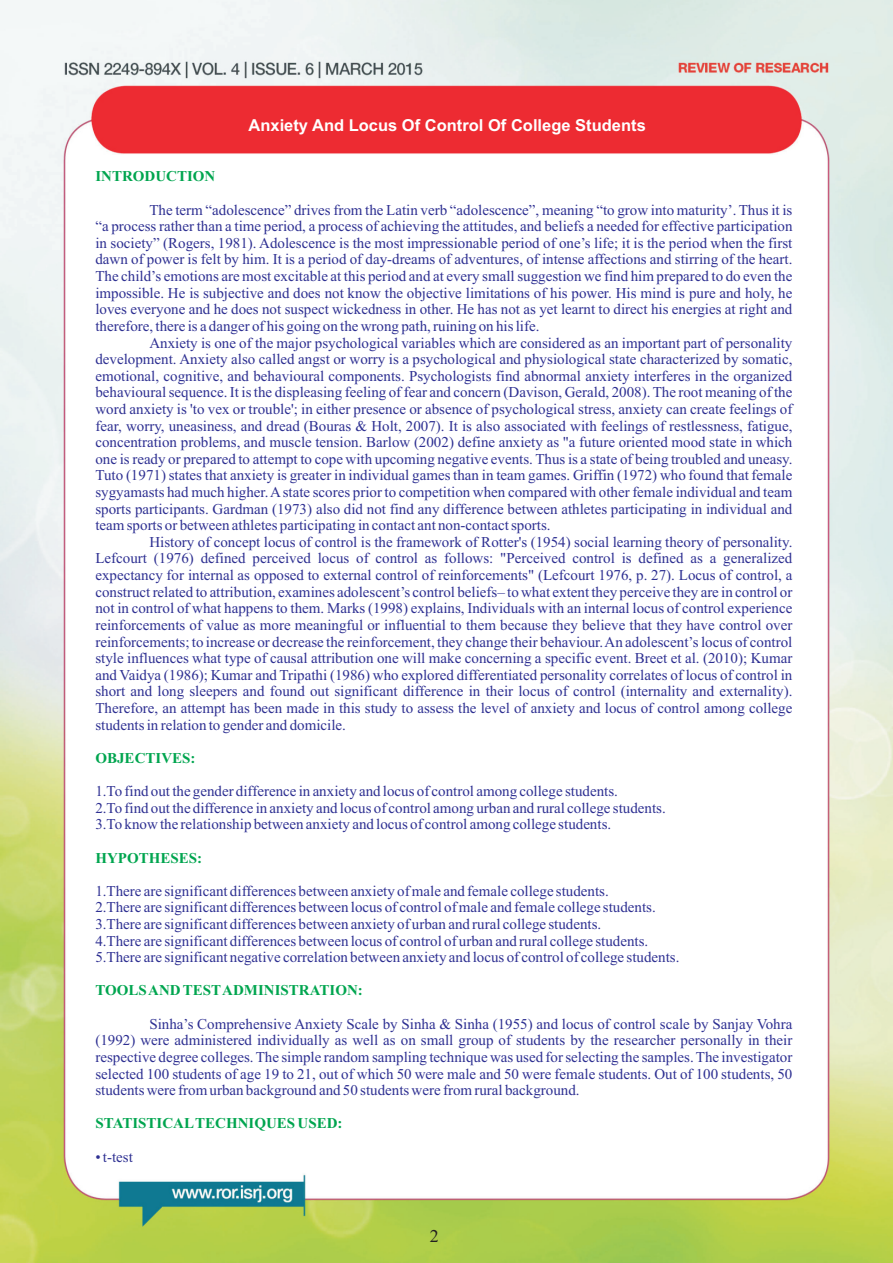
<style>
.page{position:relative;width:893px;height:1263px;background:#fff}
.page>*{position:absolute;margin:0;border:0;box-sizing:border-box;transform-origin:0 0}
.t1{font:18px "Times New Roman";color:#231f20}
.t2{font:700 16.5px "Arial";color:#fff}
.t3{font:15px/16.6px "Times New Roman";color:#2e3092;text-align:justify}
.t4{font:700 15px "Times New Roman";color:#00a54f}
</style>
<div class="page">
<img style="left:0;top:0;width:893px;height:1263px">
<p class="t4" style="left:95px;top:171px;width:122px">INTRODUCTION</p>
<p class="t2" style="left:249px;top:119px;width:399px">Anxiety And Locus Of Control Of College Students</p>
<p class="t3" style="left:95px;top:203px;width:698px;text-indent:54px">The term “adolescence” drives from the Latin verb “adolescence”, meaning “to grow into maturity’. Thus it is “a process rather than a time period, a process of achieving the attitudes, and beliefs a needed for effective participation in society” (Rogers, 1981). Adolescence is the most impressionable period of one’s life; it is the period when the first dawn of power is felt by him. It is a period of day-dreams of adventures, of intense affections and stirring of the heart.<br>The child’s emotions are most excitable at this period and at every small suggestion we find him prepared to do even the impossible. He is subjective and does not know the objective limitations of his power. His mind is pure and holy, he loves everyone and he does not suspect wickedness in other. He has not as yet learnt to direct his energies at right and therefore, there is a danger of his going on the wrong path, ruining on his life.</p>
<p class="t3" style="left:95px;top:336px;width:698px;text-indent:54px">Anxiety is one of the major psychological variables which are considered as an important part of personality development. Anxiety also called angst or worry is a psychological and physiological state characterized by somatic, emotional, cognitive, and behavioural components. Psychologists find abnormal anxiety interferes in the organized behavioural sequence. It is the displeasing feeling of fear and concern (Davison, Gerald, 2008). The root meaning of the word anxiety is 'to vex or trouble'; in either presence or absence of psychological stress, anxiety can create feelings of fear, worry, uneasiness, and dread (Bouras &amp; Holt, 2007). It is also associated with feelings of restlessness, fatigue, concentration problems, and muscle tension. Barlow (2002) define anxiety as "a future oriented mood state in which one is ready or prepared to attempt to cope with upcoming negative events. Thus is a state of being troubled and uneasy.<br>Tuto (1971) states that anxiety is greater in individual games than in team games. Griffin (1972) who found that female sygyamasts had much higher. Astate scores prior to competition when compared with other female individual and team sports participants. Gardman (1973) also did not find any difference between athletes participating in individual and team sports or between athletes participating in contact ant non-contact sports.</p>
<p class="t3" style="left:95px;top:535px;width:698px;text-indent:54px">History of concept locus of control is the framework of Rotter's (1954) social learning theory of personality.<br>Lefcourt (1976) defined perceived locus of control as follows: "Perceived control is defined as a generalized expectancy for internal as opposed to external control of reinforcements" (Lefcourt 1976, p. 27). Locus of control, a construct related to attribution, examines adolescent’s control beliefs– to what extent they perceive they are in control or not in control of what happens to them. Marks (1998) explains, Individuals with an internal locus of control experience reinforcements of value as more meaningful or influential to them because they believe that they have control over reinforcements; to increase or decrease the reinforcement, they change their behaviour. An adolescent’s locus of control style influences what type of causal attribution one will make concerning a specific event. Breet et al. (2010); Kumar and Vaidya (1986); Kumar and Tripathi (1986) who explored differentiated personality correlates of locus of control in short and long sleepers and found out significant difference in their locus of control (internality and externality).<br>Therefore, an attempt has been made in this study to assess the level of anxiety and locus of control among college students in relation to gender and domicile.</p>
<p class="t4" style="left:95px;top:753px;width:102px">OBJECTIVES:</p>
<p class="t3" style="left:95px;top:784px;width:572px;text-align:left">1.To find out the gender difference in anxiety and locus of control among college students.<br>2.To find out the difference in anxiety and locus of control among urban and rural college students.<br>3.To know the relationship between anxiety and locus of control among college students.</p>
<p class="t4" style="left:95px;top:852px;width:108px">HYPOTHESES:</p>
<p class="t3" style="left:95px;top:884px;width:586px;text-align:left">1.There are significant differences between anxiety of male and female college students.<br>2.There are significant differences between locus of control of male and female college students.<br>3.There are significant differences between anxiety of urban and rural college students.<br>4.There are significant differences between locus of control of urban and rural college students.<br>5.There are significant negative correlation between anxiety and locus of control of college students.</p>
<p class="t4" style="left:95px;top:985px;width:269px">TOOLS AND TESTADMINISTRATION:</p>
<p class="t3" style="left:95px;top:1017px;width:698px;text-indent:54px">Sinha’s Comprehensive Anxiety Scale by Sinha &amp; Sinha (1955) and locus of control scale by Sanjay Vohra (1992) were administered individually as well as on small group of students by the researcher personally in their respective degree colleges. The simple random sampling technique was used for selecting the samples. The investigator selected 100 students of age 19 to 21, out of which 50 were male and 50 were female students. Out of 100 students, 50 students were from urban background and 50 students were from rural background.</p>
<p class="t4" style="left:95px;top:1118px;width:249px">STATISTICALTECHNIQUES USED:</p>
<p class="t3" style="left:95px;top:1150px;width:39px">• t-test</p>
<p class="t1" style="left:430px;top:1229px;width:10px">2</p>
</div>
